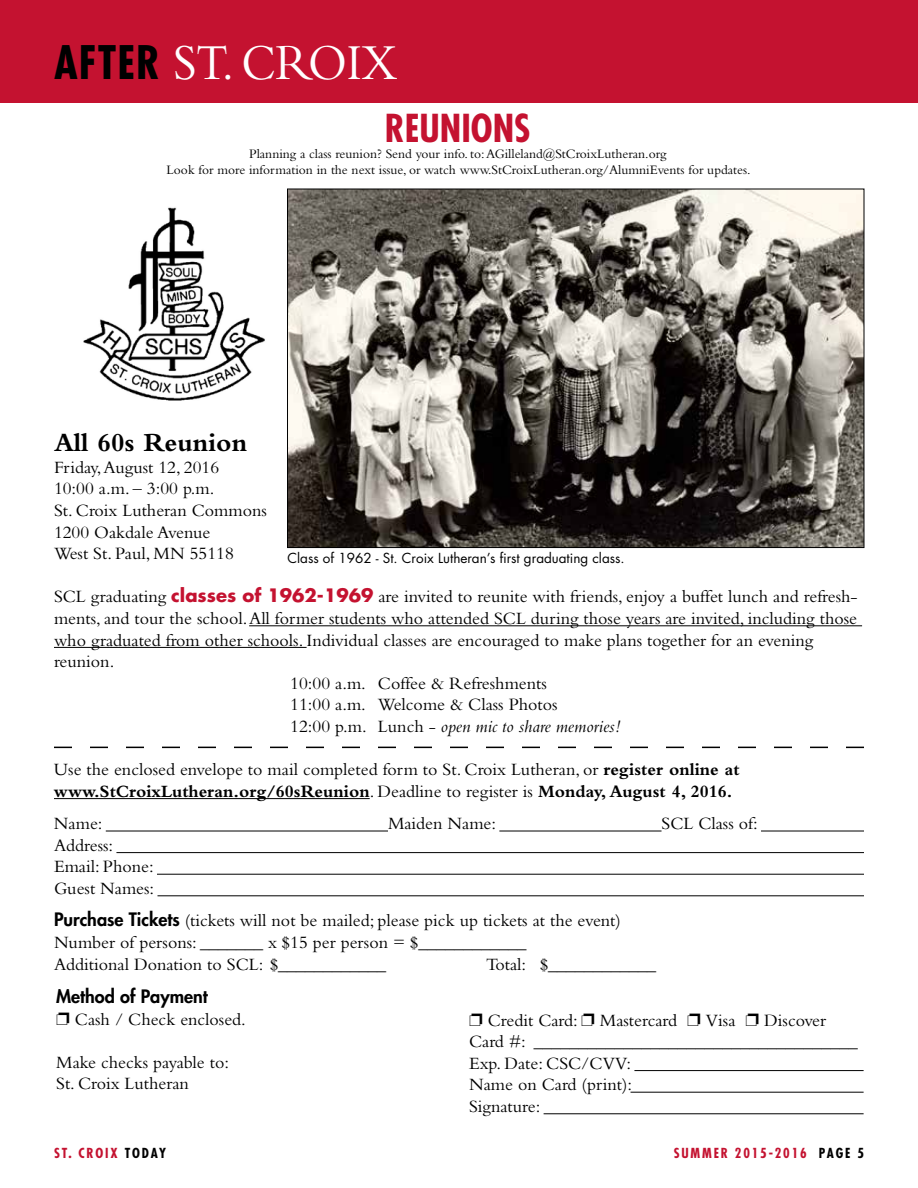
<style>
.page{position:relative;width:918px;height:1188px;background:#fff}
.page>*{position:absolute;margin:0;border:0;box-sizing:border-box;transform-origin:0 0}
.t1{font:52.5px "Bembo";letter-spacing:-.01em;color:#fff;scale:.9 1}
.t2{font:700 condensed 37.5px "Futura LT";color:#c41230}
.t3{font:700 27px "Bembo";color:#000}
.t4{font:18px/21.6px "Bembo";color:#000}
.t5{font:italic 18px "Bembo";color:#000}
.t6{font:800 18px "Futura LT";color:#000}
.t7{font:13.5px/16.2px "Bembo";color:#000;text-align:center}
.t8{font:13.5px "Futura LT";color:#000}
.t9{font:700 condensed 13.5px "Futura LT";letter-spacing:.135em;color:#c41230}
.s1{font-family:"Futura LT";font-weight:700;font-stretch:condensed;font-size:45px;color:#000}
.s2{font-family:"Futura LT";font-weight:700;color:#c41230}
.s3{font-style:normal}
.s4{font-weight:700}
.s5{font-family:"Futura LT";font-weight:800}
.s6{color:#000}
</style>
<div class="page">
<div style="left:0;top:0;width:918px;height:103px;background:#c41230"></div>
<hr style="left:249px;top:625px;width:613px;height:1px;background:#000">
<hr style="left:54px;top:647px;width:253px;height:1px;background:#000">
<hr style="left:54px;top:798px;width:316px;height:1px;background:#000">
<hr style="left:106px;top:831px;width:282px;height:1px;background:#000">
<hr style="left:499px;top:831px;width:163px;height:1px;background:#000">
<hr style="left:761px;top:831px;width:103px;height:1px;background:#000">
<hr style="left:116px;top:852px;width:748px;height:1px;background:#000">
<hr style="left:157px;top:874px;width:707px;height:1px;background:#000">
<hr style="left:157px;top:895px;width:707px;height:1px;background:#000">
<img style="left:83px;top:188px;width:205px;height:213px">
<img style="left:289px;top:191px;width:573px;height:355px">
<hr style="left:634px;top:1070px;width:230px;height:1px;background:#000">
<hr style="left:631px;top:1092px;width:233px;height:1px;background:#000">
<hr style="left:544px;top:1113px;width:320px;height:1px;background:#000">
<svg style="left:54px;top:747px;width:810px;height:1px"></svg>
<h1 class="t1" style="left:54px;top:32px;width:383px"><span class="s1">AFTER</span> ST. CROIX</h1>
<h2 class="t2" style="left:385px;top:105px;width:147px">REUNIONS</h2>
<p class="t7" style="left:166px;top:146px;width:586px">Planning a class reunion? Send your info. to: AGilleland@StCroixLutheran.org<br>Look for more information in the next issue, or watch www.StCroixLutheran.org/AlumniEvents for updates.</p>
<h3 class="t3" style="left:54px;top:428px;width:195px">All 60s Reunion</h3>
<p class="t4" style="left:54px;top:456px;width:214px">Friday, August 12, 2016<br>10:00 a.m. – 3:00 p.m.<br>St. Croix Lutheran Commons<br>1200 Oakdale Avenue<br>West St. Paul, MN 55118</p>
<p class="t4" style="left:54px;top:586px;width:805px">SCL graduating <span class="s2">classes of 1962-1969</span> are invited to reunite with friends, enjoy a buffet lunch and refresh-</p>
<p class="t4" style="left:54px;top:607px;width:805px">ments, and tour the school. All former students who attended SCL during those years are invited, including those</p>
<p class="t4" style="left:54px;top:629px;width:761px">who graduated from other schools. Individual classes are encouraged to make plans together for an evening</p>
<p class="t4" style="left:54px;top:650px;width:62px">reunion.</p>
<p class="t4" style="left:290px;top:672px;width:258px">10:00 a.m. Coffee &amp; Refreshments</p>
<p class="t4" style="left:290px;top:694px;width:269px">11:00 a.m. Welcome &amp; Class Photos</p>
<p class="t5" style="left:290px;top:716px;width:331px"><span class="s3">12:00 p.m. Lunch -</span> open mic to share memories!</p>
<p class="t4" style="left:54px;top:758px;width:687px">Use the enclosed envelope to mail completed form to St. Croix Lutheran, or <span class="s4">register online at www.StCroixLutheran.org/60sReunion</span>. Deadline to register is <span class="s4">Monday, August 4, 2016.</span></p>
<p class="t4" style="left:54px;top:812px;width:50px">Name:</p>
<p class="t4" style="left:388px;top:812px;width:110px">Maiden Name:</p>
<p class="t4" style="left:662px;top:812px;width:98px">SCL Class of:</p>
<p class="t4" style="left:54px;top:834px;width:102px">Address:<br>Email: Phone:<br>Guest Names:</p>
<p class="t4" style="left:54px;top:910px;width:569px"><span class="s5">Purchase Tickets</span> (tickets will not be mailed; please pick up tickets at the event)<br>Number of persons: _______ x $15 per person = $____________<br>Additional Donation to SCL: $____________</p>
<p class="t8" style="left:288px;top:550px;width:339px">Class of 1962 - St. Croix Lutheran’s first graduating class.</p>
<p class="t4" style="left:486px;top:953px;width:172px">Total: $____________</p>
<p class="t6" style="left:56px;top:984px;width:153px">Method of Payment</p>
<p class="t4" style="left:75px;top:1008px;width:173px">Cash / Check enclosed.</p>
<p class="t4" style="left:56px;top:1051px;width:174px">Make checks payable to:<br>St. Croix Lutheran</p>
<p class="t4" style="left:488px;top:1009px;width:191px">Credit Card: Mastercard</p>
<p class="t4" style="left:706px;top:1009px;width:31px">Visa</p>
<p class="t4" style="left:469px;top:1009px;width:390px;text-indent:295px">Discover<br>Card #: ____________________________________<br>Exp. Date: CSC/CVV:<br>Name on Card (print):<br>Signature:</p>
<p class="t9" style="left:54px;top:1144px;width:113px">ST. CROIX <span class="s6">TODAY</span></p>
<p class="t9" style="left:674px;top:1144px;width:192px">SUMMER 2015-2016 <span class="s6">PAGE 5</span></p>
</div>
